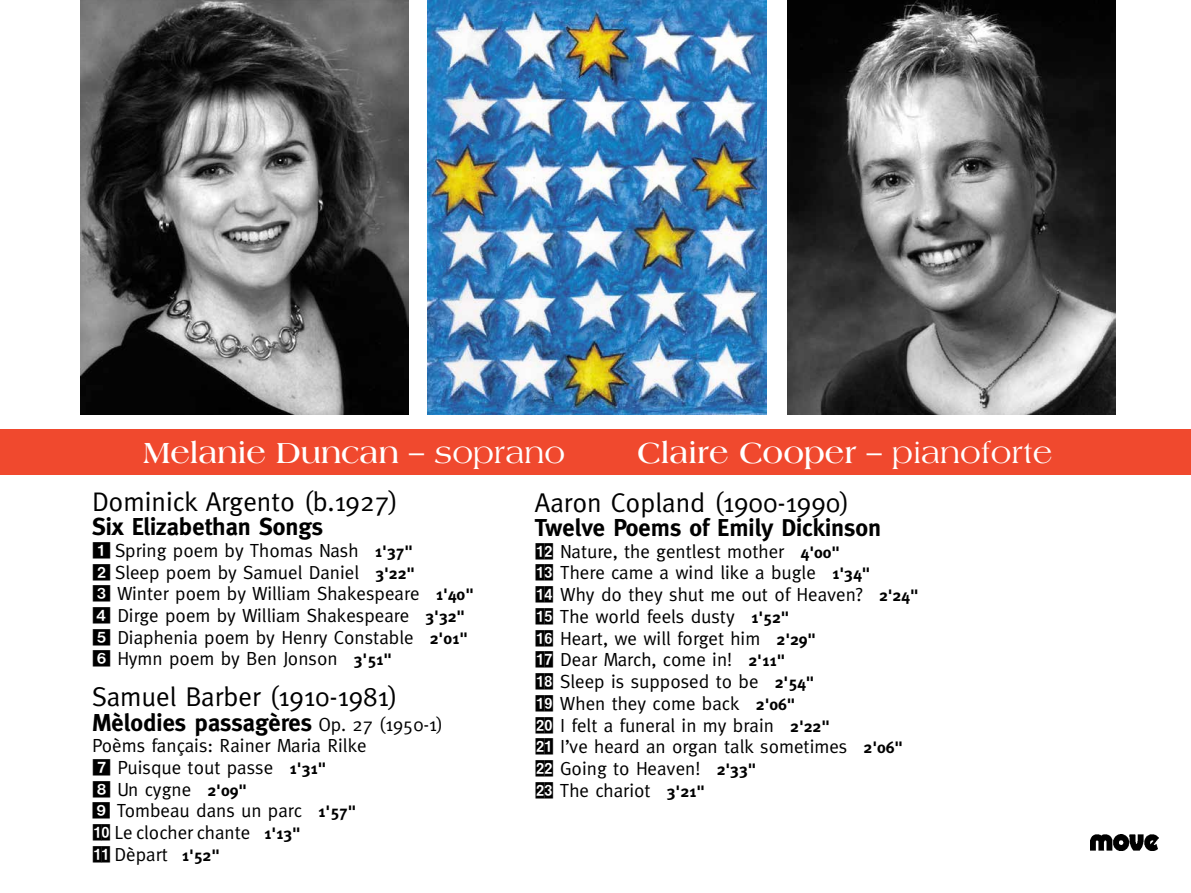
<style>
.page{position:relative;width:1191px;height:893px;background:#fff}
.page>*{position:absolute;margin:0;border:0;box-sizing:border-box;transform-origin:0 0}
.t1{font:700 31.05px "Americana";color:#fff}
.t2{font:27.15px "Meta";color:#000}
.t3{font:700 24.45px "Meta";color:#000}
.t4{font:19.05px/21.8px "Meta";color:#000}
.s1{font-family:"Meta";font-weight:400}
.s2{font-weight:400}
.s3{font-family:"Format Pi One S Si"}
.s4{font-weight:700;font-size:16.35px}
.s5{font-weight:400;font-size:19.05px}
</style>
<div class="page">
<img style="left:428px;top:0;width:338px;height:414px">
<img style="left:787px;top:0;width:328px;height:415px">
<img style="left:81px;top:0;width:327px;height:415px">
<div style="left:0;top:429px;width:1191px;height:46px;background:#f0492e"></div>
<img style="left:1091px;top:834px;width:67px;height:16px">
<h1 class="t1" style="left:143px;top:435px;width:423px">Melanie Duncan <span class="s1">–</span> <span class="s2">soprano</span></h1>
<h1 class="t1" style="left:637px;top:435px;width:417px">Claire Cooper <span class="s1">–</span> <span class="s2">pianoforte</span></h1>
<h2 class="t2" style="left:92px;top:486px;width:307px">Dominick Argento (b.1927)</h2>
<p class="t3" style="left:92px;top:512px;width:233px">Six Elizabethan Songs</p>
<p class="t4" style="left:92px;top:539px;width:383px"><span class="s3">1</span> Spring poem by Thomas Nash <span class="s4">1'37"<br></span><span class="s3">2</span> Sleep poem by Samuel Daniel <span class="s4">3'22"<br></span><span class="s3">3</span> Winter poem by William Shakespeare <span class="s4">1'40" </span><span class="s3">4</span> Dirge poem by William Shakespeare <span class="s4">3'32" </span><span class="s3">5</span> Diaphenia poem by Henry Constable <span class="s4">2'01" </span><span class="s3">6</span> Hymn poem by Ben Jonson <span class="s4">3'51"</span></p>
<h2 class="t2" style="left:92px;top:681px;width:307px">Samuel Barber (1910-1981)</h2>
<p class="t3" style="left:92px;top:708px;width:352px">Mèlodies passagères <span class="s5">Op. 27 (1950-1)</span></p>
<p class="t4" style="left:92px;top:735px;width:276px">Poèms fançais: Rainer Maria Rilke<br><span class="s3">7</span> Puisque tout passe <span class="s4">1'31"<br></span><span class="s3">8</span> Un cygne <span class="s4">2'09"<br></span><span class="s3">9</span> Tombeau dans un parc <span class="s4">1'57"<br></span><span class="s3">Q0</span> Le clocher chante <span class="s4">1'13"<br></span><span class="s3">QA</span> Dèpart <span class="s4">1'52"</span></p>
<h2 class="t2" style="left:535px;top:486px;width:316px">Aaron Copland (1900-1990)</h2>
<p class="t3" style="left:535px;top:513px;width:348px">Twelve Poems of Emily Dickinson</p>
<p class="t4" style="left:535px;top:540px;width:385px"><span class="s3">QS</span> Nature, the gentlest mother <span class="s4">4'00"<br></span><span class="s3">QD</span> There came a wind like a bugle <span class="s4">1'34"<br></span><span class="s3">QF</span> Why do they shut me out of Heaven? <span class="s4">2'24"<br></span><span class="s3">QG</span> The world feels dusty <span class="s4">1'52"<br></span><span class="s3">QH</span> Heart, we will forget him <span class="s4">2'29"<br></span><span class="s3">QJ</span> Dear March, come in! <span class="s4">2'11"<br></span><span class="s3">QK</span> Sleep is supposed to be <span class="s4">2'54"<br></span><span class="s3">QL</span> When they come back <span class="s4">2'06"<br></span><span class="s3">W0</span> I felt a funeral in my brain <span class="s4">2'22"<br></span><span class="s3">WA</span> I’ve heard an organ talk sometimes <span class="s4">2'06"<br></span><span class="s3">WS</span> Going to Heaven! <span class="s4">2'33"<br></span><span class="s3">WD</span> The chariot <span class="s4">3'21"</span></p>
</div>
